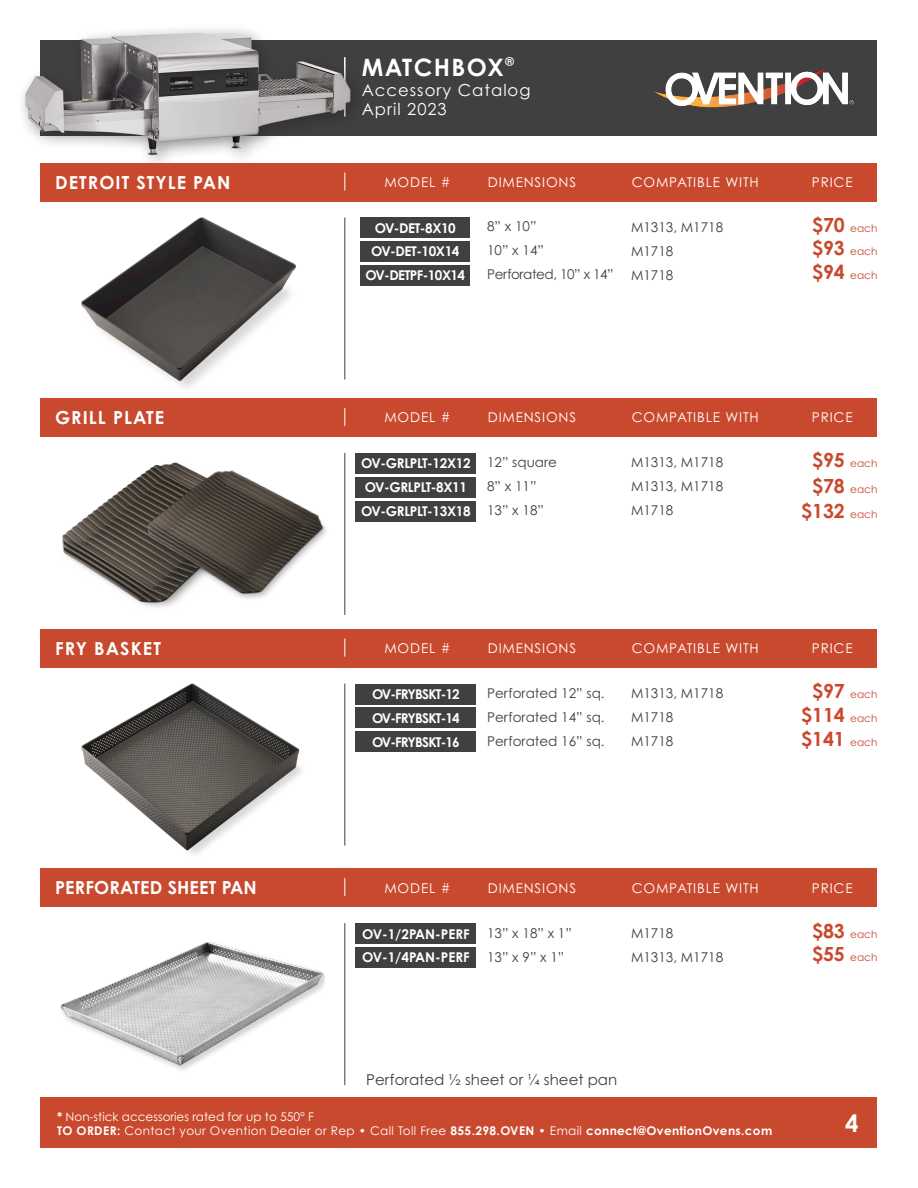
<style>
.page{position:relative;width:918px;height:1188px;background:#fff}
.page>*{position:absolute;margin:0;border:0;box-sizing:border-box;transform-origin:0 0}
.t1{font:700 24px "Century Gothic Pro";letter-spacing:.06em;color:#fff}
.t2{font:700 19.5px "Century Gothic Pro";color:#c9492e}
.t3{font:700 18px "Century Gothic Pro";letter-spacing:.06em;color:#fff}
.t4{font:700 18px "Century Gothic Pro";letter-spacing:.01em;color:#fff}
.t5{font:16.5px/19.8px "Century Gothic Pro";letter-spacing:.06em;color:#fff}
.t6{font:15px "Century Gothic Pro";color:#404041}
.t7{font:13.5px "Century Gothic Pro";color:#404041}
.t8{font:13.5px "Century Gothic Pro";letter-spacing:.06em;color:#fff}
.t9{font:700 13.5px "Century Gothic Pro";letter-spacing:-.04em;color:#fff}
.t10{font:700 13.5px "Century Gothic Pro";letter-spacing:-.06em;color:#fff}
.t11{font:700 13.5px "Century Gothic Pro";color:#fff}
.t12{font:13.5px "Century Gothic Pro";letter-spacing:-.03em;color:#404041}
.t13{font:12px/14.4px "Century Gothic Pro";letter-spacing:.03em;color:#fff}
.t14{font:10.5px "Century Gothic Pro";color:#c9492e}
.s1{font-weight:700;font-size:19.5px}
.s2{font-weight:400;font-size:10.5px}
.s3{font-weight:700}
</style>
<div class="page">
<div style="left:40px;top:40px;width:838px;height:96px;background:#404041"></div>
<img style="left:654px;top:67px;width:200px;height:41px">
<div style="left:40px;top:1097px;width:838px;height:51px;background:#c9492e"></div>
<div style="left:16px;top:23px;width:353px;height:150px;background:#231f20;opacity:.5"></div>
<img style="left:16px;top:23px;width:342px;height:136px">
<img style="left:62px;top:487px;width:64px;height:108px">
<img style="left:126px;top:462px;width:200px;height:146px">
<img style="left:81px;top:683px;width:221px;height:171px">
<img style="left:60px;top:942px;width:264px;height:128px">
<img style="left:81px;top:217px;width:215px;height:171px">
<hr style="left:345px;top:218px;width:1px;height:162px;background:#404041">
<hr style="left:345px;top:453px;width:1px;height:162px;background:#404041">
<hr style="left:345px;top:684px;width:1px;height:162px;background:#404041">
<hr style="left:345px;top:923px;width:1px;height:162px;background:#404041">
<div style="left:40px;top:163px;width:838px;height:38px;background:#c9492e"></div>
<div style="left:40px;top:398px;width:838px;height:39px;background:#c9492e"></div>
<div style="left:40px;top:629px;width:838px;height:38px;background:#c9492e"></div>
<div style="left:40px;top:869px;width:838px;height:38px;background:#c9492e"></div>
<svg style="left:344px;top:172px;width:1px;height:19px"></svg>
<svg style="left:344px;top:408px;width:1px;height:18px"></svg>
<svg style="left:344px;top:639px;width:1px;height:18px"></svg>
<svg style="left:344px;top:878px;width:1px;height:18px"></svg>
<div style="left:356px;top:453px;width:120px;height:21px;background:#404041"></div>
<div style="left:356px;top:684px;width:120px;height:20px;background:#404041"></div>
<div style="left:356px;top:923px;width:120px;height:21px;background:#404041"></div>
<div style="left:356px;top:477px;width:120px;height:21px;background:#404041"></div>
<div style="left:356px;top:707px;width:120px;height:21px;background:#404041"></div>
<div style="left:356px;top:947px;width:120px;height:21px;background:#404041"></div>
<div style="left:356px;top:501px;width:120px;height:20px;background:#404041"></div>
<div style="left:356px;top:731px;width:120px;height:21px;background:#404041"></div>
<div style="left:360px;top:218px;width:110px;height:20px;background:#404041"></div>
<div style="left:360px;top:241px;width:110px;height:21px;background:#404041"></div>
<div style="left:360px;top:265px;width:110px;height:21px;background:#404041"></div>
<h1 class="t1" style="left:362px;top:52px;width:154px">MATCHBOX<sup>®</sup></h1>
<p class="t5" style="left:362px;top:80px;width:170px">Accessory Catalog<br>April 2023</p>
<p class="t3" style="left:55px;top:171px;width:177px">DETROIT STYLE PAN</p>
<p class="t8" style="left:384px;top:174px;width:67px">MODEL #</p>
<p class="t8" style="left:488px;top:174px;width:90px">DIMENSIONS</p>
<p class="t8" style="left:632px;top:174px;width:129px">COMPATIBLE WITH</p>
<p class="t8" style="left:812px;top:174px;width:42px">PRICE</p>
<p class="t9" style="left:375px;top:220px;width:83px">OV-DET-8X10</p>
<p class="t9" style="left:371px;top:243px;width:90px">OV-DET-10X14</p>
<p class="t9" style="left:365px;top:267px;width:101px">OV-DETPF-10X14</p>
<p class="t7" style="left:487px;top:218px;width:51px">8” x 10”</p>
<p class="t7" style="left:487px;top:242px;width:58px">10” x 14”</p>
<p class="t12" style="left:487px;top:266px;width:128px">Perforated, 10” x 14”</p>
<p class="t7" style="left:631px;top:219px;width:94px">M1313, M1718</p>
<p class="t7" style="left:631px;top:243px;width:44px">M1718</p>
<p class="t7" style="left:631px;top:267px;width:44px">M1718</p>
<p class="t14" style="left:812px;top:222px;width:67px"><span class="s1">$70</span> each</p>
<p class="t14" style="left:812px;top:245px;width:67px"><span class="s1">$93</span> each</p>
<p class="t14" style="left:812px;top:268px;width:67px"><span class="s1">$94</span> each</p>
<p class="t3" style="left:55px;top:406px;width:111px">GRILL PLATE</p>
<p class="t8" style="left:384px;top:409px;width:67px">MODEL #</p>
<p class="t8" style="left:488px;top:409px;width:90px">DIMENSIONS</p>
<p class="t8" style="left:632px;top:409px;width:129px">COMPATIBLE WITH</p>
<p class="t8" style="left:812px;top:409px;width:42px">PRICE</p>
<p class="t9" style="left:361px;top:455px;width:111px">OV-GRLPLT-12X12</p>
<p class="t9" style="left:365px;top:479px;width:104px">OV-GRLPLT-8X11</p>
<p class="t9" style="left:361px;top:503px;width:111px">OV-GRLPLT-13X18</p>
<p class="t7" style="left:487px;top:454px;width:71px">12” square</p>
<p class="t7" style="left:487px;top:478px;width:51px">8” x 11”</p>
<p class="t7" style="left:487px;top:502px;width:58px">13” x 18”</p>
<p class="t7" style="left:631px;top:454px;width:94px">M1313, M1718</p>
<p class="t7" style="left:631px;top:478px;width:94px">M1313, M1718</p>
<p class="t7" style="left:631px;top:502px;width:44px">M1718</p>
<p class="t14" style="left:812px;top:457px;width:67px"><span class="s1">$95</span> each</p>
<p class="t14" style="left:812px;top:483px;width:67px"><span class="s1">$78</span> each</p>
<p class="t2" style="left:801px;top:499px;width:78px">$132 <span class="s2">each</span></p>
<p class="t3" style="left:55px;top:637px;width:107px">FRY BASKET</p>
<p class="t8" style="left:384px;top:640px;width:67px">MODEL #</p>
<p class="t8" style="left:488px;top:640px;width:90px">DIMENSIONS</p>
<p class="t8" style="left:632px;top:640px;width:129px">COMPATIBLE WITH</p>
<p class="t8" style="left:812px;top:640px;width:42px">PRICE</p>
<p class="t10" style="left:372px;top:686px;width:89px">OV-FRYBSKT-12</p>
<p class="t10" style="left:372px;top:710px;width:89px">OV-FRYBSKT-14</p>
<p class="t10" style="left:372px;top:733px;width:89px">OV-FRYBSKT-16</p>
<p class="t7" style="left:487px;top:685px;width:119px">Perforated 12” sq.</p>
<p class="t7" style="left:487px;top:709px;width:119px">Perforated 14” sq.</p>
<p class="t7" style="left:487px;top:733px;width:119px">Perforated 16” sq.</p>
<p class="t7" style="left:631px;top:685px;width:94px">M1313, M1718</p>
<p class="t7" style="left:631px;top:709px;width:44px">M1718</p>
<p class="t7" style="left:631px;top:733px;width:44px">M1718</p>
<p class="t14" style="left:812px;top:688px;width:67px"><span class="s1">$97</span> each</p>
<p class="t2" style="left:801px;top:703px;width:78px">$114 <span class="s2">each</span></p>
<p class="t2" style="left:801px;top:727px;width:78px">$141 <span class="s2">each</span></p>
<p class="t4" style="left:55px;top:877px;width:203px">PERFORATED SHEET PAN</p>
<p class="t8" style="left:384px;top:880px;width:67px">MODEL #</p>
<p class="t8" style="left:488px;top:880px;width:90px">DIMENSIONS</p>
<p class="t8" style="left:632px;top:880px;width:129px">COMPATIBLE WITH</p>
<p class="t8" style="left:812px;top:880px;width:42px">PRICE</p>
<p class="t11" style="left:362px;top:925px;width:109px">OV-1/2PAN-PERF</p>
<p class="t11" style="left:362px;top:949px;width:109px">OV-1/4PAN-PERF</p>
<p class="t7" style="left:487px;top:925px;width:86px">13” x 18” x 1”</p>
<p class="t7" style="left:487px;top:949px;width:79px">13” x 9” x 1”</p>
<p class="t7" style="left:631px;top:925px;width:44px">M1718</p>
<p class="t7" style="left:631px;top:949px;width:94px">M1313, M1718</p>
<p class="t14" style="left:812px;top:927px;width:67px"><span class="s1">$83</span> each</p>
<p class="t14" style="left:812px;top:951px;width:67px"><span class="s1">$55</span> each</p>
<p class="t6" style="left:366px;top:1071px;width:253px">Perforated 1/2 sheet or 1/4 sheet pan</p>
<p class="t13" style="left:57px;top:1109px;width:717px"><span class="s3">*</span> Non-stick accessories rated for up to 550° F<br><span class="s3">TO ORDER:</span> Contact your Ovention Dealer or Rep • Call Toll Free <span class="s3">855.298.OVEN</span> • Email <span class="s3">connect@OventionOvens.com</span></p>
<h1 class="t1" style="left:845px;top:1108px;width:15px">4</h1>
</div>
